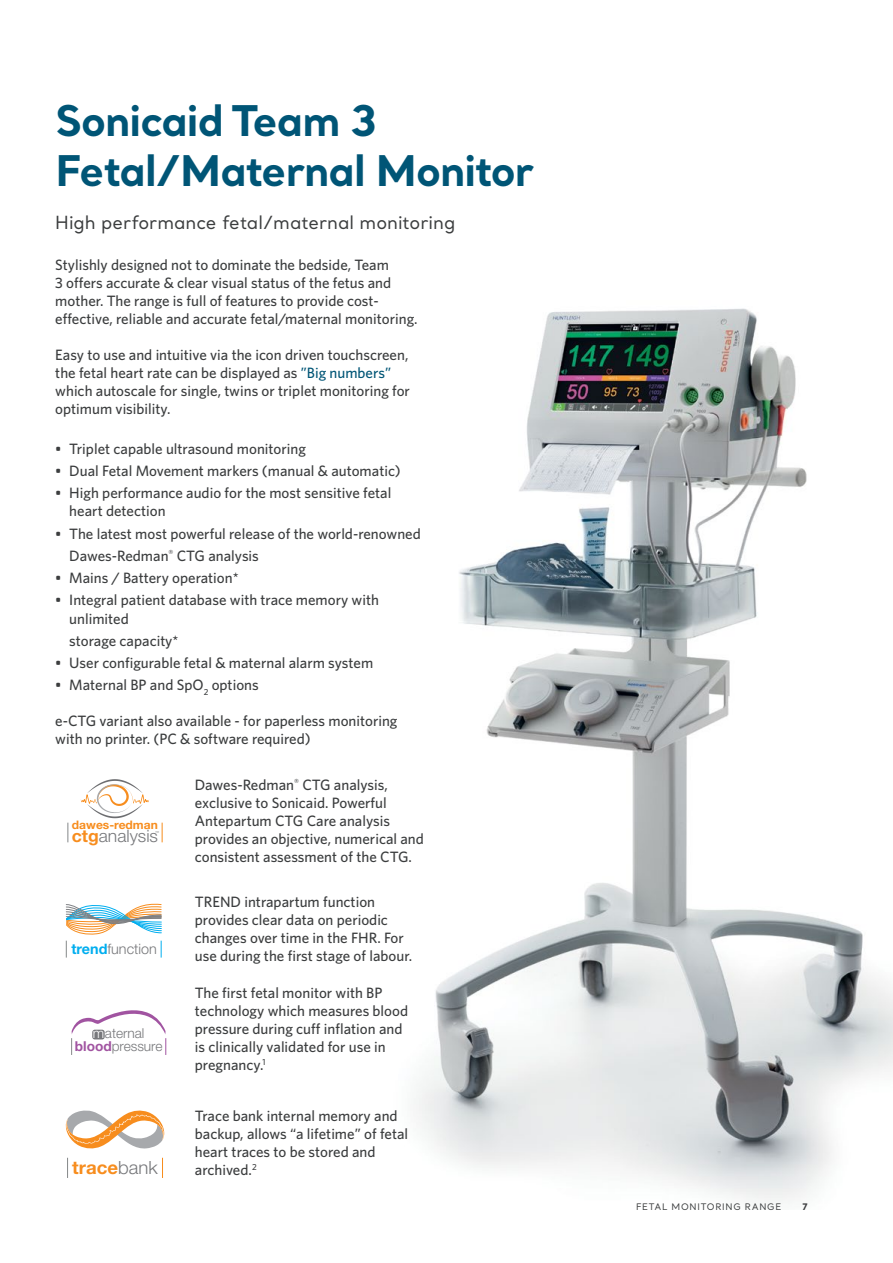
<style>
.page{position:relative;width:893px;height:1263px;background:#fff}
.page>*{position:absolute;margin:0;border:0;box-sizing:border-box;transform-origin:0 0}
.t1{font:700 42px/50.4px "Santral";letter-spacing:-.02em;color:#005576}
.t2{font:700 18.15px "Helvetica Neue LT Pro";color:#f78d1e}
.t3{font:18px "Santral";color:#3b3d3e}
.t4{font:300 17.25px "Helvetica Neue LT Pro";color:#77787b}
.t5{font:500 15px/18px "Whitney";color:#3b3d3e}
.t6{font:300 14.4px "Helvetica Neue LT Pro";color:#77787b}
.t7{font:300 13.65px "Helvetica Neue LT Pro";color:#77787b}
.t8{font:700 11.7px "Helvetica Neue LT Pro";color:#f78d1e}
.t9{font:9px "Santral";letter-spacing:.08em;color:#3b3d3e}
.t10{font:700 9px "Santral";color:#3b3d3e}
.t11{font:300 4.05px "Helvetica Neue LT Pro";color:#6d6e71}
.s1{color:#005576}
.s2{font-weight:700;color:#f78d1e}
.s3{font-weight:700;color:#00aeef}
.s4{color:#fff}
.s5{font-weight:700;color:#a154a1}
.s6{font-weight:300;color:#77787b}
</style>
<div class="page">
<img style="left:414px;top:308px;width:479px;height:894px">
<svg style="left:66px;top:903px;width:96px;height:54px"></svg>
<svg style="left:67px;top:1158px;width:1px;height:20px"></svg>
<svg style="left:162px;top:1158px;width:1px;height:20px"></svg>
<svg style="left:65px;top:1110px;width:99px;height:39px"></svg>
<svg style="left:80px;top:779px;width:69px;height:39px"></svg>
<svg style="left:67px;top:823px;width:1px;height:19px"></svg>
<svg style="left:162px;top:823px;width:1px;height:19px"></svg>
<svg style="left:71px;top:1010px;width:95px;height:45px"></svg>
<div style="left:92px;top:1030px;width:13px;height:9px;background:#77787b;border-radius:3px"></div>
<h1 class="t1" style="left:55px;top:94px;width:481px">Sonicaid Team 3<br>Fetal/Maternal Monitor</h1>
<p class="t3" style="left:55px;top:210px;width:402px">High performance fetal/maternal monitoring</p>
<p class="t5" style="left:55px;top:255px;width:364px">Stylishly designed not to dominate the bedside, Team<br>3 offers accurate &amp; clear visual status of the fetus and mother. The range is full of features to provide cost&shy;effective, reliable and accurate fetal/maternal monitoring.</p>
<p class="t5" style="left:55px;top:345px;width:356px">Easy to use and intuitive via the icon driven touchscreen, the fetal heart rate can be displayed as <span class="s1">”Big numbers” </span>which autoscale for single, twins or triplet monitoring for optimum visibility.</p>
<p class="t5" style="left:55px;top:439px;width:252px">• Triplet capable ultrasound monitoring</p>
<p class="t5" style="left:55px;top:462px;width:347px">• Dual Fetal Movement markers (manual &amp; automatic)</p>
<p class="t5" style="left:69px;top:484px;width:324px;text-indent:-14px">• High performance audio for the most sensitive fetal heart detection</p>
<p class="t5" style="left:69px;top:522px;width:353px;line-height:22.2px;text-indent:-14px">• The latest most powerful release of the world-renowned<br>Dawes-Redman<sup>®</sup> CTG analysis</p>
<p class="t5" style="left:55px;top:569px;width:185px">• Mains / Battery operation*</p>
<p class="t5" style="left:69px;top:591px;width:311px;text-indent:-14px">• Integral patient database with trace memory with unlimited</p>
<p class="t5" style="left:69px;top:631px;width:111px">storage capacity*</p>
<p class="t5" style="left:55px;top:653px;width:319px">• User configurable fetal &amp; maternal alarm system</p>
<p class="t5" style="left:55px;top:676px;width:205px">• Maternal BP and SpO<sub>2</sub> options</p>
<p class="t5" style="left:55px;top:712px;width:344px">e-CTG variant also available - for paperless monitoring with no printer. (PC &amp; software required)</p>
<p class="t5" style="left:195px;top:776px;width:230px">Dawes-Redman<sup>®</sup> CTG analysis, exclusive to Sonicaid. Powerful<br>Antepartum CTG Care analysis provides an objective, numerical and consistent assessment of the CTG.</p>
<p class="t5" style="left:195px;top:893px;width:219px">TREND intrapartum function provides clear data on periodic changes over time in the FHR. For use during the first stage of labour.</p>
<p class="t8" style="left:72px;top:817px;width:87px">dawes-redman</p>
<p class="t4" style="left:72px;top:826px;width:88px"><span class="s2">ctg</span>analysis</p>
<p class="t11" style="left:155px;top:830px;width:6px">™</p>
<p class="t6" style="left:72px;top:940px;width:87px"><span class="s3">trend</span>function</p>
<p class="t7" style="left:93px;top:1025px;width:53px"><span class="s4">m</span>aternal</p>
<p class="t7" style="left:75px;top:1038px;width:89px"><span class="s5">blood</span>pressure</p>
<p class="t2" style="left:72px;top:1156px;width:87px">trace<span class="s6">bank</span></p>
<p class="t5" style="left:195px;top:983px;width:215px">The first fetal monitor with BP technology which measures blood pressure during cuff inflation and is clinically validated for use in pregnancy.<sup>1</sup></p>
<p class="t5" style="left:195px;top:1107px;width:215px">Trace bank internal memory and backup, allows “a lifetime” of fetal heart traces to be stored and archived.<sup>2</sup></p>
<p class="t9" style="left:636px;top:1201px;width:147px">FETAL MONITORING RANGE</p>
<p class="t10" style="left:803px;top:1200px;width:7px">7</p>
</div>
